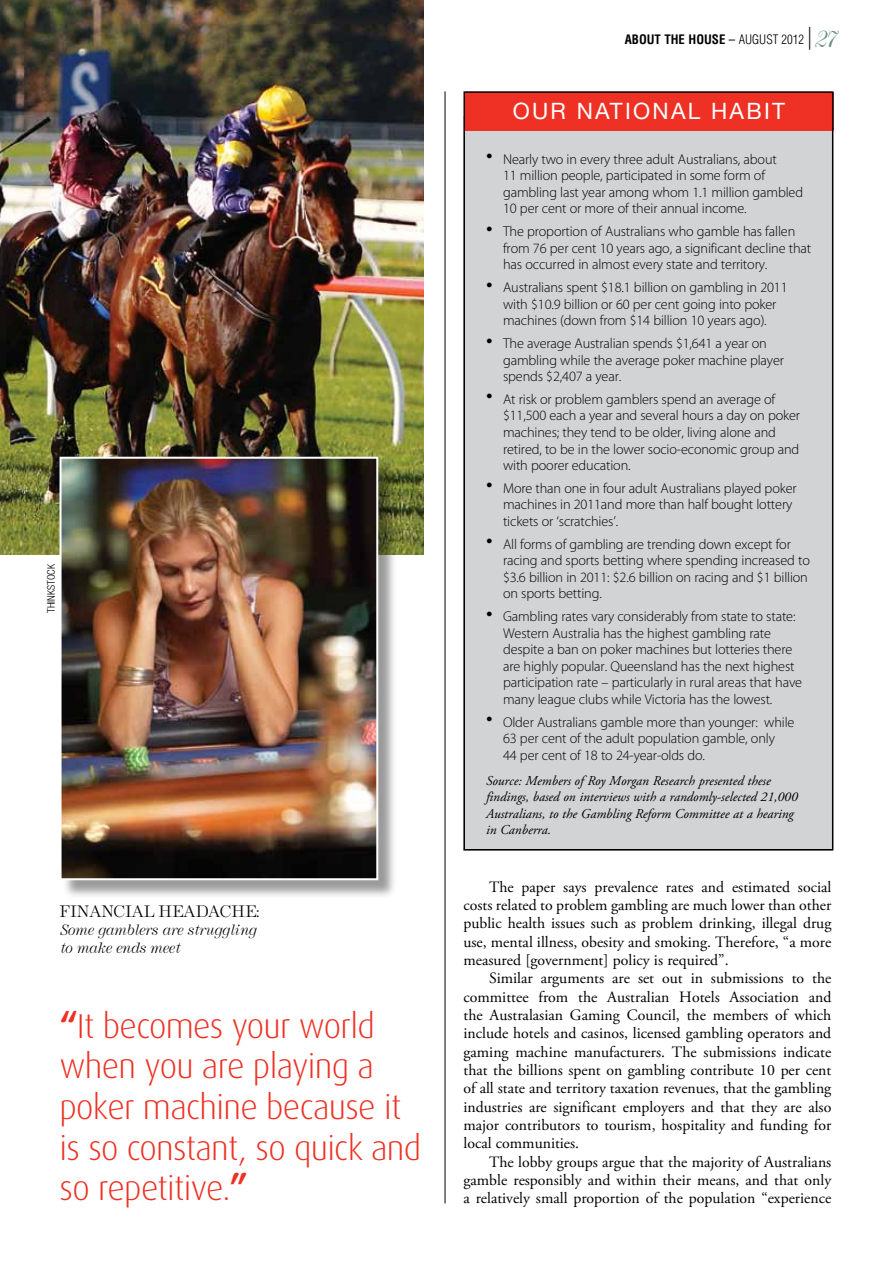
<style>
.page{position:relative;width:893px;height:1263px;background:#fff}
.page>*{position:absolute;margin:0;border:0;box-sizing:border-box;transform-origin:0 0}
.t1{font:300 34.5px/40.5px "Dax";letter-spacing:-.02em;color:#ee3124}
.t2{font:22.5px "Helvetica Neue";letter-spacing:.1em;color:#fff}
.t3{font:15.75px/18.3px "Adobe Garamond Pro";color:#000;text-align:justify}
.t4{font:15px "Andrich Minerva";color:#000}
.t5{font:14.25px/16.5px "Myriad MM 215 600";letter-spacing:-.01em;color:#000}
.t6{font:italic 13.5px/16.5px "Adobe Garamond Pro";color:#000}
.t7{font:italic 13.5px/18px "Andrich Minerva";color:#000}
.t8{font:700 condensed 12.75px "Helvetica";color:#000}
.t9{font:300 condensed 10.5px "Helvetica Neue";color:#000}
.s1{font-weight:700}
.s2{font-weight:400}
.s3{font-weight:300}
.s4{font-family:"Adobe Garamond Pro";font-weight:400;font-stretch:normal;font-size:22.8px}
.s5{font-family:"Andrich Minerva";font-weight:400;font-style:italic;font-stretch:normal;font-size:21px;color:#629081}
.s6{font-size:26.25px}
</style>
<div class="page">
<img style="left:0;top:0;width:424px;height:555px">
<div style="left:62px;top:459px;width:335px;height:440px;background:#000;opacity:.4"></div>
<img style="left:63px;top:460px;width:312px;height:417px">
<div style="left:60px;top:457px;width:318px;height:423px;border:2px solid #fff"></div>
<div style="left:463px;top:116px;width:370px;height:734px;background:#d1d3d4"></div>
<div style="left:464px;top:92px;width:369px;height:39px;background:#ee3124"></div>
<div style="left:463px;top:91px;width:370px;height:759px;border:2px solid #000"></div>
<hr style="left:445px;top:91px;width:1px;height:1112px;background:#000">
<p class="t9" style="left:45px;top:613px;width:50px;rotate:-90deg">thinkstock</p>
<p class="t4" style="left:60px;top:902px;width:201px">FINANCIAL HEADACHE:</p>
<p class="t7" style="left:60px;top:921px;width:198px">Some gamblers are struggling to make ends meet</p>
<h1 class="t1" style="left:60px;top:1006px;width:363px"><span class="s1">“</span>It becomes your world when you are playing a poker machine because it is so constant, so quick and so repetitive.<span class="s1">”</span></h1>
<p class="t8" style="left:625px;top:31px;width:212px">ABOUT THE HOUSE <span class="s2">–</span> <span class="s3">AUGUST 2012</span> <span class="s4">|</span> <span class="s5">27</span></p>
<h2 class="t2" style="left:513px;top:98px;width:274px">OUR NATIONAL HABIT</h2>
<p class="t5" style="left:503px;top:152px;width:302px;text-indent:-17px"><span class="s6">•</span> Nearly two in every three adult Australians, about<br>11 million people, participated in some form of gambling last year among whom 1.1 million gambled 10 per cent or more of their annual income.</p>
<p class="t5" style="left:503px;top:224px;width:310px;text-indent:-17px"><span class="s6">•</span> The proportion of Australians who gamble has fallen from 76 per cent 10 years ago, a significant decline that has occurred in almost every state and territory.</p>
<p class="t5" style="left:486px;top:280px;width:303px;text-align:center"><span class="s6">•</span> Australians spent $18.1 billion on gambling in 2011 with $10.9 billion or 60 per cent going into poker machines (down from $14 billion 10 years ago).</p>
<p class="t5" style="left:503px;top:336px;width:282px;text-indent:-17px"><span class="s6">•</span> The average Australian spends $1,641 a year on gambling while the average poker machine player spends $2,407 a year.</p>
<p class="t5" style="left:503px;top:392px;width:298px;text-indent:-17px"><span class="s6">•</span> At risk or problem gamblers spend an average of $11,500 each a year and several hours a day on poker machines; they tend to be older, living alone and retired, to be in the lower socio-economic group and with poorer education.</p>
<p class="t5" style="left:503px;top:481px;width:295px;text-indent:-17px"><span class="s6">•</span> More than one in four adult Australians played poker machines in 2011and more than half bought lottery tickets or ‘scratchies’.</p>
<p class="t5" style="left:503px;top:536px;width:308px;text-indent:-17px"><span class="s6">•</span> All forms of gambling are trending down except for racing and sports betting where spending increased to $3.6 billion in 2011: $2.6 billion on racing and $1 billion on sports betting.</p>
<p class="t5" style="left:503px;top:609px;width:301px;text-indent:-17px"><span class="s6">•</span> Gambling rates vary considerably from state to state:<br>Western Australia has the highest gambling rate despite a ban on poker machines but lotteries there are highly popular. Queensland has the next highest participation rate – particularly in rural areas that have many league clubs while Victoria has the lowest.</p>
<p class="t5" style="left:503px;top:714px;width:293px;text-indent:-17px"><span class="s6">•</span> Older Australians gamble more than younger: while<br>63 per cent of the adult population gamble, only<br>44 per cent of 18 to 24-year-olds do.</p>
<p class="t6" style="left:486px;top:772px;width:313px">Source: Members of Roy Morgan Research presented these findings, based on interviews with a randomly-selected 21,000<br>Australians, to the Gambling Reform Committee at a hearing in Canberra.</p>
<p class="t3" style="left:463px;top:878px;width:369px;text-indent:26px">The paper says prevalence rates and estimated social costs related to problem gambling are much lower than other public health issues such as problem drinking, illegal drug use, mental illness, obesity and smoking. Therefore, “a more measured [government] policy is required”.</p>
<p class="t3" style="left:463px;top:970px;width:369px;text-indent:26px">Similar arguments are set out in submissions to the committee from the Australian Hotels Association and the Australasian Gaming Council, the members of which include hotels and casinos, licensed gambling operators and gaming machine manufacturers. The submissions indicate that the billions spent on gambling contribute 10 per cent of all state and territory taxation revenues, that the gambling industries are significant employers and that they are also major contributors to tourism, hospitality and funding for local communities.</p>
<p class="t3" style="left:463px;top:1153px;width:369px;text-indent:26px">The lobby groups argue that the majority of Australians gamble responsibly and within their means, and that only a relatively small proportion of the population “experience</p>
</div>
